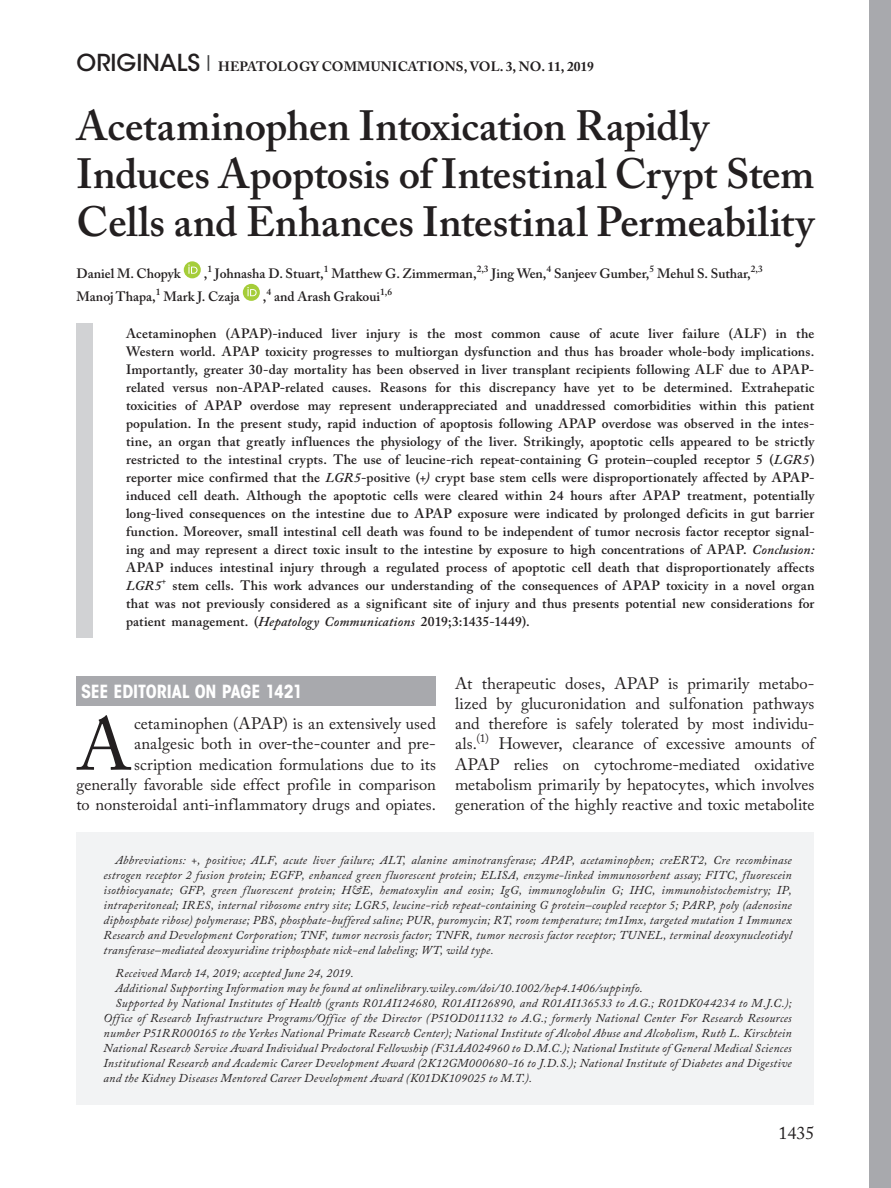
<style>
.page{position:relative;width:891px;height:1188px;background:#fff}
.page>*{position:absolute;margin:0;border:0;box-sizing:border-box;transform-origin:0 0}
.t1{font:73.5px "Adobe Caslon Pro";color:#231f20}
.t2{font:600 42px/48px "Adobe Caslon Pro";letter-spacing:-.005em;color:#231f20}
.t3{font:700 condensed 18px "ITC Avant Garde Std";letter-spacing:-.01em;color:#fff}
.t4{font:18px "Adobe Caslon Pro";color:#231f20}
.t5{font:16.5px/20.2px "Adobe Caslon Pro";color:#231f20;text-align:right}
.t6{font:600 13.5px/18px "Adobe Caslon Pro";color:#231f20}
.t7{font:700 13.5px "Adobe Caslon Pro";letter-spacing:.015em;color:#231f20}
.t8{font:italic 12px/15px "Adobe Caslon Pro";letter-spacing:.02em;color:#231f20;text-align:justify}
.s1{font-family:"ITC Avant Garde Std";font-weight:500;font-size:23.25px}
.s2{font-style:italic}
</style>
<div class="page">
<div style="left:870px;top:0;width:21px;height:1188px;background:#a8a9ad"></div>
<div style="left:77px;top:323px;width:16px;height:315px;background:#d1d2d4"></div>
<div style="left:184px;top:261px;width:17px;height:17px;background:#a5cd39;border-radius:50%"></div>
<svg style="left:188px;top:264px;width:10px;height:10px"></svg>
<div style="left:243px;top:284px;width:17px;height:17px;background:#a5cd39;border-radius:50%"></div>
<svg style="left:247px;top:287px;width:10px;height:9px"></svg>
<div style="left:77px;top:676px;width:359px;height:30px;background:#a8a9ad"></div>
<div style="left:77px;top:832px;width:737px;height:273px;background:#f2f3f4"></div>
<p class="t7" style="left:77px;top:58px;width:519px"><span class="s1">ORIGINALS</span> <sup>|</sup> HEPATOLOGY COMMUNICATIONS, VOL. 3, NO. 11, 2019</p>
<h2 class="t2" style="left:77px;top:102px;width:739px">Acetaminophen Intoxication Rapidly<br>Induces Apoptosis of Intestinal Crypt Stem<br>Cells and Enhances Intestinal Permeability</h2>
<p class="t6" style="left:77px;top:265px;width:106px">Daniel M. Chopyk</p>
<p class="t6" style="left:77px;top:262px;width:688px;line-height:22.5px;text-indent:127px">,<sup>1</sup> Johnasha D. Stuart,<sup>1</sup> Matthew G. Zimmerman,<sup>2,3</sup> Jing Wen,<sup>4</sup> Sanjeev Gumber,<sup>5</sup> Mehul S. Suthar,<sup>2,3<br></sup>Manoj Thapa,<sup>1</sup> Mark J. Czaja</p>
<p class="t6" style="left:263px;top:287px;width:131px">,<sup>4</sup> and Arash Grakoui<sup>1,6</sup></p>
<p class="t6" style="left:126px;top:325px;width:690px;text-align:justify">Acetaminophen (APAP)-induced liver injury is the most common cause of acute liver failure (ALF) in the Western world. APAP toxicity progresses to multiorgan dysfunction and thus has broader whole-body implications.<br>Importantly, greater 30-day mortality has been observed in liver transplant recipients following ALF due to APAP&shy;related versus non-APAP-related causes. Reasons for this discrepancy have yet to be determined. Extrahepatic toxicities of APAP overdose may represent underappreciated and unaddressed comorbidities within this patient population. In the present study, rapid induction of apoptosis following APAP overdose was observed in the intes&shy;tine, an organ that greatly influences the physiology of the liver. Strikingly, apoptotic cells appeared to be strictly restricted to the intestinal crypts. The use of leucine-rich repeat-containing G protein–coupled receptor 5 (<span class="s2">LGR5</span>) reporter mice confirmed that the <span class="s2">LGR5</span>-positive (<span class="s2">+)</span> crypt base stem cells were disproportionately affected by APAP&shy;induced cell death. Although the apoptotic cells were cleared within 24 hours after APAP treatment, potentially long-lived consequences on the intestine due to APAP exposure were indicated by prolonged deficits in gut barrier function. Moreover, small intestinal cell death was found to be independent of tumor necrosis factor receptor signal&shy;ing and may represent a direct toxic insult to the intestine by exposure to high concentrations of APAP. <span class="s2">Conclusion:<br></span>APAP induces intestinal injury through a regulated process of apoptotic cell death that disproportionately affects <span class="s2">LGR5</span><sup>+</sup> stem cells. This work advances our understanding of the consequences of APAP toxicity in a novel organ that was not previously considered as a significant site of injury and thus presents potential new considerations for patient management. (<span class="s2">Hepatology Communications</span> 2019;3:1435-1449).</p>
<h3 class="t3" style="left:81px;top:680px;width:223px">SEE EDITORIAL ON PAGE 1421</h3>
<h1 class="t1" style="left:77px;top:701px;width:56px">A</h1>
<p class="t5" style="left:77px;top:713px;width:361px">cetaminophen (APAP) is an extensively used analgesic both in over-the-counter and pre&shy;scription medication formulations due to its generally favorable side effect profile in comparison to nonsteroidal anti-inflammatory drugs and opiates.</p>
<p class="t5" style="left:455px;top:673px;width:361px;text-align:justify">At therapeutic doses, APAP is primarily metabo&shy;lized by glucuronidation and sulfonation pathways and therefore is safely tolerated by most individu&shy;als.<sup>(1)</sup> However, clearance of excessive amounts of APAP relies on cytochrome-mediated oxidative metabolism primarily by hepatocytes, which involves generation of the highly reactive and toxic metabolite</p>
<p class="t8" style="left:104px;top:852px;width:690px;text-indent:12px">Abbreviations: +, positive; ALF, acute liver failure; ALT, alanine aminotransferase; APAP, acetaminophen; creERT2, Cre recombinase estrogen receptor 2 fusion protein; EGFP, enhanced green fluorescent protein; ELISA, enzyme-linked immunosorbent assay; FITC, fluorescein isothiocyanate; GFP, green fluorescent protein; H&amp;E, hematoxylin and eosin; IgG, immunoglobulin G; IHC, immunohistochemistry; IP, intraperitoneal; IRES, internal ribosome entry site; LGR5, leucine-rich repeat-containing G protein–coupled receptor 5; PARP, poly (adenosine diphosphate ribose) polymerase; PBS, phosphate-buffered saline; PUR, puromycin; RT, room temperature; tm1Imx, targeted mutation 1 Immunex Research and Development Corporation; TNF, tumor necrosis factor; TNFR, tumor necrosis factor receptor; TUNEL, terminal deoxynucleotidyl transferase–mediated deoxyuridine triphosphate nick-end labeling; WT, wild type.</p>
<p class="t8" style="left:116px;top:965px;width:240px">Received March 14, 2019; accepted June 24, 2019.</p>
<p class="t8" style="left:116px;top:980px;width:529px">Additional Supporting Information may be found at onlinelibrary.wiley.com/doi/10.1002/hep4.1406/suppinfo.</p>
<p class="t8" style="left:116px;top:995px;width:678px">Supported by National Institutes of Health (grants R01AI124680, R01AI126890, and R01AI136533 to A.G.; R01DK044234 to M.J.C.);</p>
<p class="t8" style="left:104px;top:1010px;width:690px">Office of Research Infrastructure Programs/Office of the Director (P51OD011132 to A.G.; formerly National Center For Research Resources</p>
<p class="t8" style="left:104px;top:1025px;width:690px">number P51RR000165 to the Yerkes National Primate Research Center); National Institute of Alcohol Abuse and Alcoholism, Ruth L. Kirschtein</p>
<p class="t8" style="left:104px;top:1040px;width:690px">National Research Service Award Individual Predoctoral Fellowship (F31AA024960 to D.M.C.); National Institute of General Medical Sciences</p>
<p class="t8" style="left:104px;top:1055px;width:690px">Institutional Research and Academic Career Development Award (2K12GM000680-16 to J.D.S.); National Institute of Diabetes and Digestive</p>
<p class="t8" style="left:104px;top:1070px;width:430px">and the Kidney Diseases Mentored Career Development Award (K01DK109025 to M.T.).</p>
<h3 class="t4" style="left:778px;top:1122px;width:37px">1435</h3>
</div>
